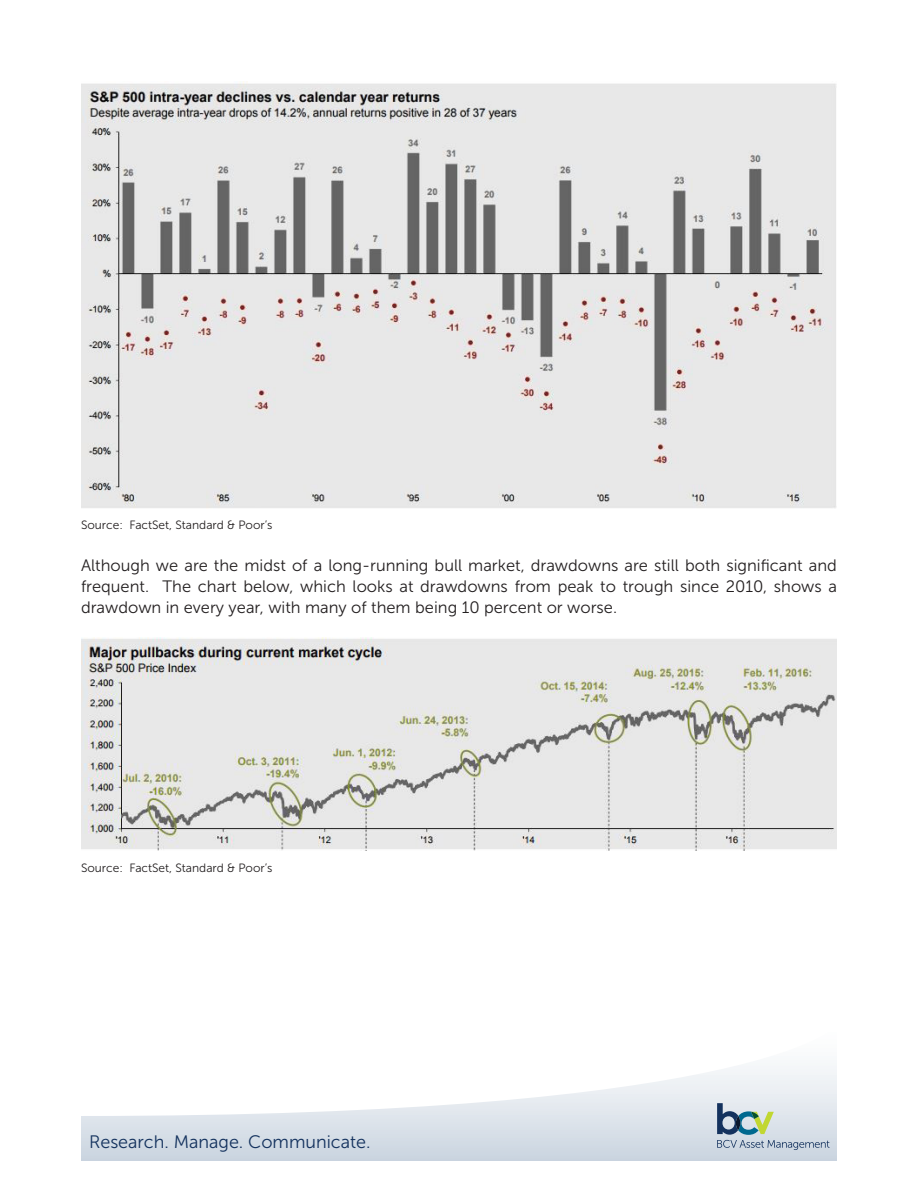
<style>
.page{position:relative;width:918px;height:1188px;background:#fff}
.page>*{position:absolute;margin:0;border:0;box-sizing:border-box;transform-origin:0 0}
.t1{font:18px "Museo Sans 300";color:#14325e}
.Paragraph_Style5{font:16.5px/21px "Museo Sans 300";color:#231f20;text-align:justify}
.t2{font:12px "Museo Sans 300";color:#231f20}
</style>
<div class="page">
<svg style="left:81px;top:1066px;width:756px;height:95px"></svg>
<svg style="left:717px;top:1103px;width:113px;height:47px;background:#b9c7ce"></svg>
<img style="left:81px;top:81px;width:756px;height:427px">
<img style="left:81px;top:638px;width:756px;height:213px">
<p class="t2" style="left:81px;top:519px;width:193px">Source: FactSet, Standard &amp; Poor’s</p>
<p class="Paragraph_Style5" style="left:81px;top:555px;width:758px">Although we are the midst of a long-running bull market, drawdowns are still both significant and frequent. The chart below, which looks at drawdowns from peak to trough since 2010, shows a drawdown in every year, with many of them being 10 percent or worse.</p>
<p class="t2" style="left:81px;top:861px;width:193px">Source: FactSet, Standard &amp; Poor’s</p>
<p class="t1" style="left:89px;top:1132px;width:283px">Research. Manage. Communicate.</p>
</div>
